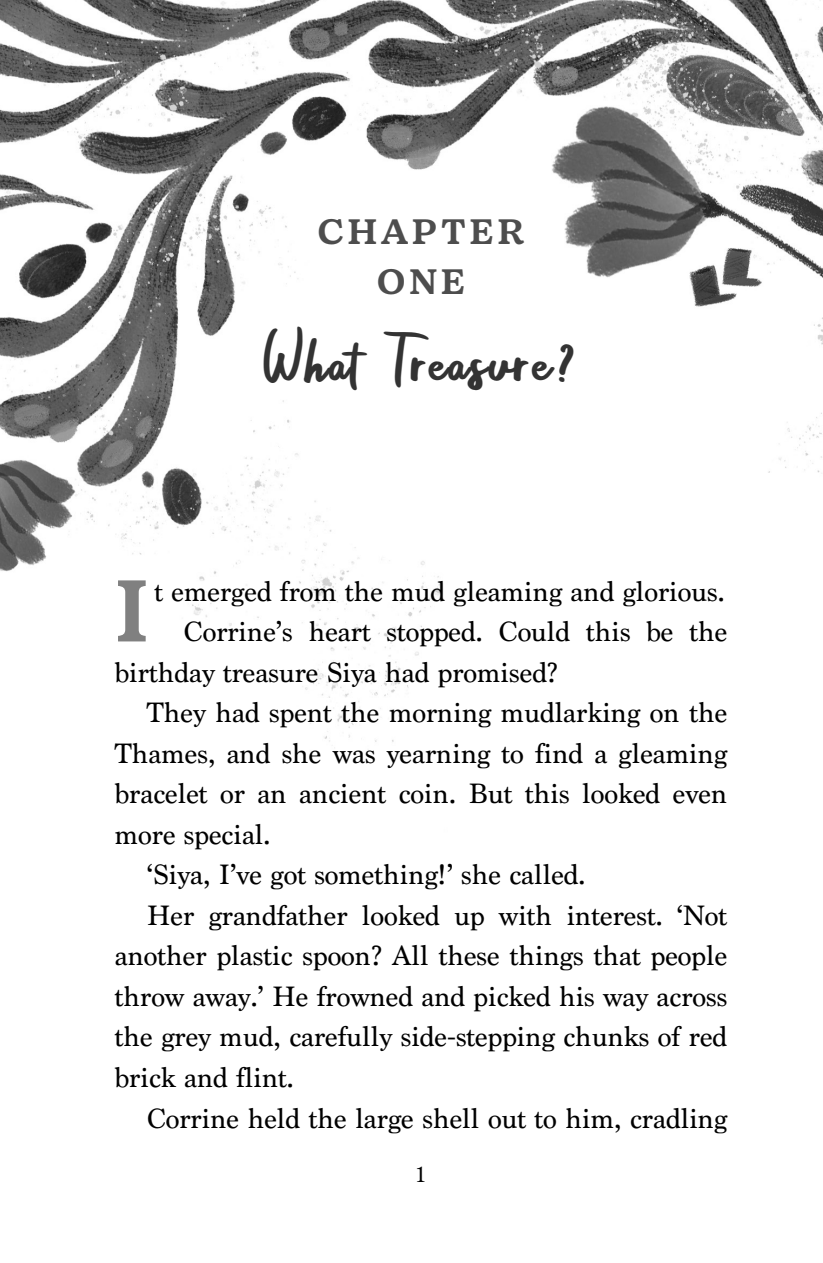
<style>
.page{position:relative;width:823px;height:1263px;background:#fff}
.page>*{position:absolute;margin:0;border:0;box-sizing:border-box;transform-origin:0 0}
.t1{font:600 89.1px "Bogue Slab";color:#808080}
.t2{font:47.25px "Amtera";letter-spacing:.035em;color:#333}
.t3{font:600 36px/50.2px "Bogue Slab";letter-spacing:.095em;color:#4d4d4d;text-align:center}
.t4{font:29.25px "Marion";color:#000}
.t5{font:22.5px "Marion";color:#000}
</style>
<div class="page">
<img style="left:0;top:0;width:823px;height:753px">
<p class="t3" style="left:317px;top:207px;width:208px">CHAPTER<br>ONE</p>
<h2 class="t2" style="left:262px;top:334px;width:319px">What Treasure?</h2>
<h1 class="t1" style="left:115px;top:559px;width:36px">I</h1>
<p class="t4" style="left:154px;top:581px;width:571px">t emerged from the mud gleaming and glorious.</p>
<p class="t4" style="left:184px;top:621px;width:545px">Corrine’s heart stopped. Could this be the</p>
<p class="t4" style="left:115px;top:662px;width:445px">birthday treasure Siya had promised?</p>
<p class="t4" style="left:147px;top:702px;width:582px">They had spent the morning mudlarking on the</p>
<p class="t4" style="left:115px;top:743px;width:614px">Thames, and she was yearning to find a gleaming</p>
<p class="t4" style="left:115px;top:783px;width:614px">bracelet or an ancient coin. But this looked even</p>
<p class="t4" style="left:115px;top:824px;width:157px">more special.</p>
<p class="t4" style="left:147px;top:864px;width:440px">‘Siya, I’ve got something!’ she called.</p>
<p class="t4" style="left:147px;top:905px;width:582px">Her grandfather looked up with interest. ‘Not</p>
<p class="t4" style="left:115px;top:945px;width:614px">another plastic spoon? All these things that people</p>
<p class="t4" style="left:115px;top:986px;width:614px">throw away.’ He frowned and picked his way across</p>
<p class="t4" style="left:115px;top:1026px;width:614px">the grey mud, carefully side-stepping chunks of red</p>
<p class="t4" style="left:115px;top:1067px;width:180px">brick and flint.</p>
<p class="t4" style="left:147px;top:1107px;width:582px">Corrine held the large shell out to him, cradling</p>
<p class="t5" style="left:417px;top:1166px;width:10px">1</p>
</div>
